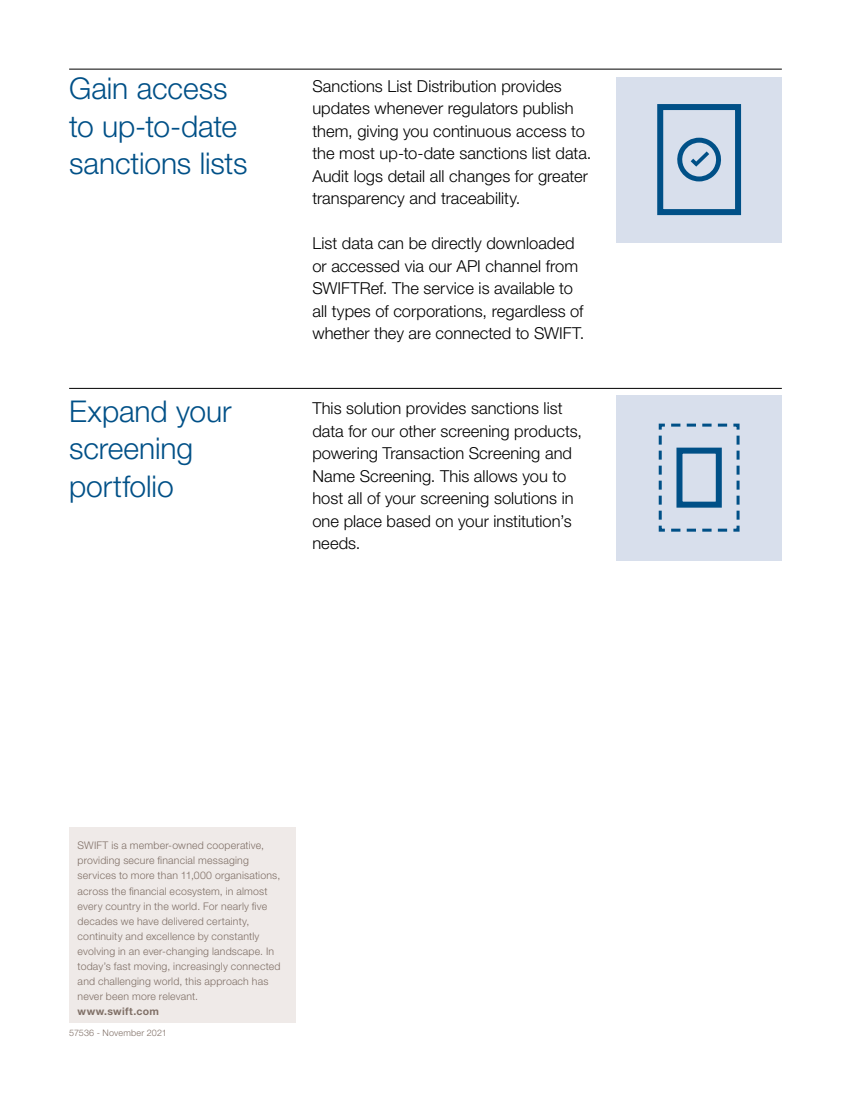
<style>
.page{position:relative;width:851px;height:1106px;background:#fff}
.page>*{position:absolute;margin:0;border:0;box-sizing:border-box;transform-origin:0 0}
.t1{font:300 30px/37.5px "Helvetica Neue LT Std";letter-spacing:-.005em;color:#005087}
.t2{font:300 16.5px/22.5px "Helvetica Neue LT Std";color:#000}
.t3{font:300 10.5px/15px "Helvetica Neue LT Std";letter-spacing:.02em;color:#807067}
.t4{font:700 10.5px "Helvetica Neue LT Std";letter-spacing:.03em;color:#807067}
.t5{font:300 9px "Helvetica Neue LT Std";letter-spacing:.015em;color:#807067}
</style>
<div class="page">
<hr style="left:69px;top:69px;width:712px;height:1px;background:#000">
<hr style="left:69px;top:388px;width:712px;height:1px;background:#000">
<div style="left:69px;top:827px;width:226px;height:14px;background:#efeae8"></div>
<div style="left:69px;top:837px;width:226px;height:169px;background:#efeae8"></div>
<div style="left:69px;top:1002px;width:226px;height:19px;background:#efeae8"></div>
<div style="left:616px;top:77px;width:165px;height:165px;background:#d8dfec"></div>
<div style="left:616px;top:395px;width:165px;height:165px;background:#d8dfec"></div>
<svg style="left:677px;top:138px;width:44px;height:43px"></svg>
<div style="left:657px;top:104px;width:84px;height:111px;border:6px solid #005087"></div>
<svg style="left:658px;top:423px;width:82px;height:109px"></svg>
<div style="left:676px;top:447px;width:45px;height:60px;border:6px solid #005087"></div>
<h1 class="t1" style="left:69px;top:69px;width:180px">Gain access to up-to-date sanctions lists</h1>
<h1 class="t1" style="left:69px;top:392px;width:164px">Expand your screening portfolio</h1>
<p class="t2" style="left:312px;top:74px;width:280px">Sanctions List Distribution provides updates whenever regulators publish them, giving you continuous access to the most up-to-date sanctions list data.<br>Audit logs detail all changes for greater transparency and traceability.</p>
<p class="t2" style="left:312px;top:232px;width:273px">List data can be directly downloaded or accessed via our API channel from SWIFTRef. The service is available to all types of corporations, regardless of whether they are connected to SWIFT.</p>
<p class="t2" style="left:312px;top:397px;width:271px">This solution provides sanctions list data for our other screening products, powering Transaction Screening and Name Screening. This allows you to host all of your screening solutions in one place based on your institution’s needs.</p>
<p class="t3" style="left:78px;top:838px;width:204px">SWIFT is a member-owned cooperative, providing secure financial messaging services to more than 11,000 organisations, across the financial ecosystem, in almost every country in the world. For nearly five decades we have delivered certainty, continuity and excellence by constantly evolving in an ever-changing landscape. In today’s fast moving, increasingly connected and challenging world, this approach has never been more relevant.</p>
<p class="t4" style="left:78px;top:1004px;width:83px">www.swift.com</p>
<p class="t5" style="left:69px;top:1027px;width:99px">57536 - November 2021</p>
</div>
